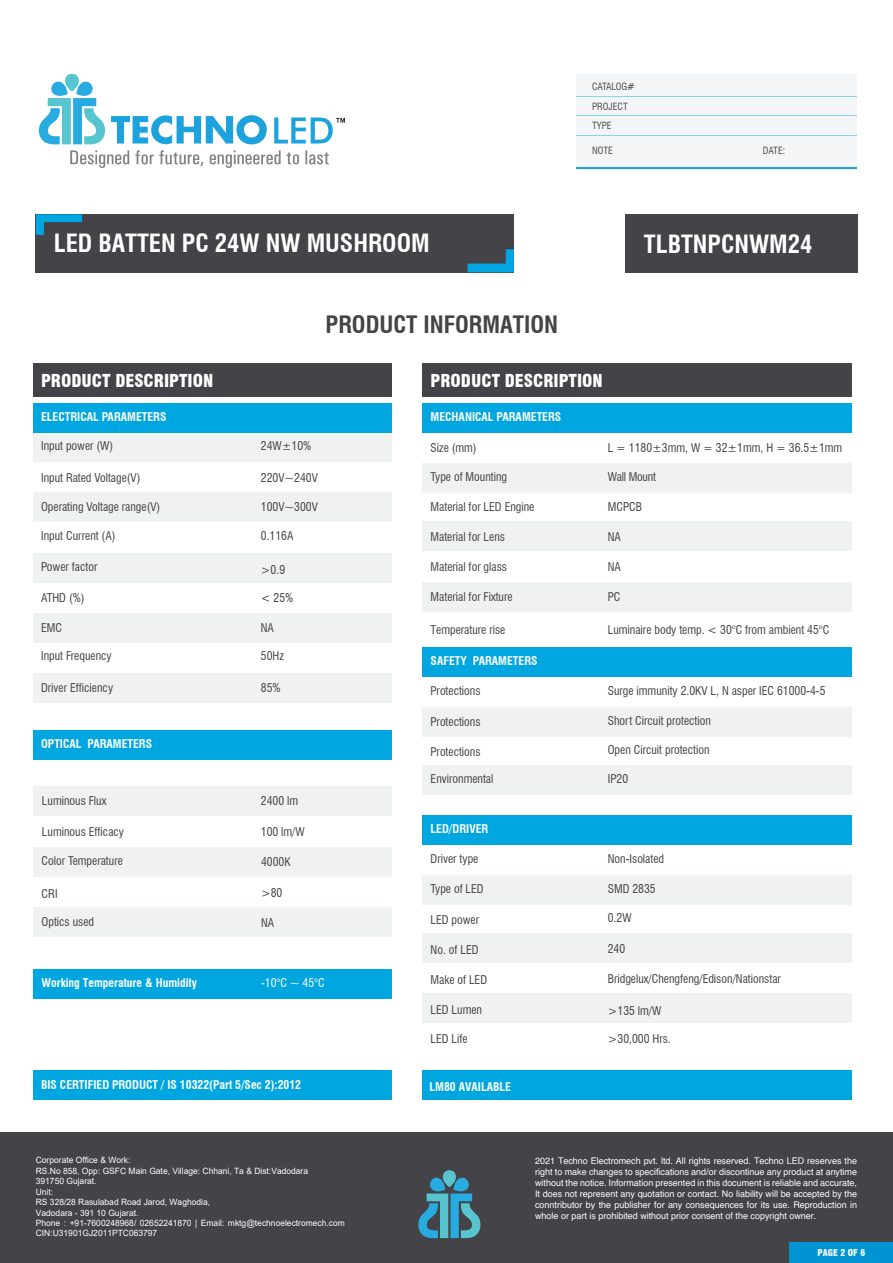
<style>
.page{position:relative;width:893px;height:1263px;background:#fff}
.page>*{position:absolute;margin:0;border:0;box-sizing:border-box;transform-origin:0 0}
.t1{font:700 condensed 24.6px "Swiss 721 BT";color:#fff}
.t2{font:700 condensed 23.4px "Swiss 721 BT";color:#434444}
.t3{font:900 condensed 17.4px "Swiss 721 BT";color:#fff}
.t4{font:condensed 11.7px "Swiss 721 BT";color:#434444}
.t5{font:700 condensed 11.7px "Swiss 721 BT";color:#fff}
.t6{font:condensed 11.7px "Swiss 721 BT";color:#fff}
.t7{font:condensed 9.75px/19.5px "Swiss 721 BT";color:#4e4e4e}
.t8{font:9.15px/11.1px "Helvetica";color:#fff;text-align:justify}
.t9{font:900 condensed 9.15px "Swiss 721 BT";color:#fff}
.t10{font:8.7px/10.5px "Arial";color:#fff}
</style>
<div class="page">
<div style="left:0;top:1132px;width:893px;height:131px;background:#434348"></div>
<svg style="left:418px;top:1170px;width:63px;height:68px"></svg>
<svg style="left:38px;top:73px;width:229px;height:71px"></svg>
<svg style="left:274px;top:117px;width:71px;height:26px"></svg>
<svg style="left:70px;top:150px;width:259px;height:18px"></svg>
<div style="left:576px;top:74px;width:281px;height:95px;background:#f4f5f6"></div>
<hr style="left:576px;top:168px;width:281px;height:1px;background:#1ca2dc">
<hr style="left:576px;top:135px;width:281px;height:1px;background:#80d4f4">
<hr style="left:576px;top:115px;width:281px;height:1px;background:#80d4f4">
<hr style="left:576px;top:96px;width:281px;height:1px;background:#80d4f4">
<div style="left:625px;top:214px;width:232px;height:58px;background:#434348"></div>
<div style="left:33px;top:730px;width:358px;height:29px;background:#00a6e0"></div>
<div style="left:422px;top:363px;width:430px;height:33px;background:#434348"></div>
<div style="left:33px;top:553px;width:358px;height:29px;background:#f0f1f1"></div>
<div style="left:33px;top:363px;width:358px;height:33px;background:#434348"></div>
<div style="left:33px;top:493px;width:358px;height:29px;background:#f0f1f1"></div>
<div style="left:33px;top:432px;width:358px;height:30px;background:#f0f1f1"></div>
<div style="left:33px;top:403px;width:358px;height:29px;background:#00a6e0"></div>
<div style="left:33px;top:613px;width:358px;height:29px;background:#f0f1f1"></div>
<div style="left:33px;top:673px;width:358px;height:30px;background:#f0f1f1"></div>
<div style="left:422px;top:463px;width:430px;height:30px;background:#f0f1f1"></div>
<div style="left:422px;top:403px;width:430px;height:29px;background:#00a6e0"></div>
<div style="left:422px;top:522px;width:430px;height:29px;background:#f0f1f1"></div>
<div style="left:422px;top:582px;width:430px;height:29px;background:#f0f1f1"></div>
<div style="left:422px;top:707px;width:430px;height:29px;background:#f0f1f1"></div>
<div style="left:422px;top:647px;width:430px;height:29px;background:#00a6e0"></div>
<div style="left:422px;top:766px;width:430px;height:29px;background:#f0f1f1"></div>
<div style="left:422px;top:934px;width:430px;height:29px;background:#f0f1f1"></div>
<div style="left:422px;top:875px;width:430px;height:29px;background:#f0f1f1"></div>
<div style="left:422px;top:815px;width:430px;height:29px;background:#00a6e0"></div>
<div style="left:422px;top:994px;width:430px;height:29px;background:#f0f1f1"></div>
<div style="left:33px;top:786px;width:358px;height:30px;background:#f0f1f1"></div>
<div style="left:33px;top:847px;width:358px;height:30px;background:#f0f1f1"></div>
<div style="left:33px;top:908px;width:358px;height:29px;background:#f0f1f1"></div>
<div style="left:33px;top:970px;width:358px;height:29px;background:#00a6e0"></div>
<div style="left:33px;top:1070px;width:358px;height:30px;background:#00a6e0"></div>
<div style="left:422px;top:1070px;width:430px;height:30px;background:#00a6e0"></div>
<div style="left:790px;top:1243px;width:103px;height:20px;background:#0194d3"></div>
<div style="left:36px;top:214px;width:478px;height:58px;background:#434348"></div>
<svg style="left:36px;top:214px;width:46px;height:21px"></svg>
<svg style="left:467px;top:249px;width:47px;height:23px"></svg>
<h1 class="t1" style="left:54px;top:228px;width:377px">LED BATTEN PC 24W NW MUSHROOM</h1>
<h2 class="t2" style="left:326px;top:311px;width:234px">PRODUCT INFORMATION</h2>
<p class="t7" style="left:592px;top:77px;width:44px">CATALOG#<br>PROJECT<br>TYPE</p>
<p class="t7" style="left:592px;top:140px;width:22px">NOTE</p>
<p class="t7" style="left:763px;top:140px;width:24px">DATE:</p>
<h1 class="t1" style="left:644px;top:230px;width:170px">TLBTNPCNWM24</h1>
<h3 class="t3" style="left:41px;top:371px;width:174px">PRODUCT DESCRIPTION</h3>
<h3 class="t3" style="left:431px;top:371px;width:174px">PRODUCT DESCRIPTION</h3>
<p class="t5" style="left:41px;top:410px;width:127px">ELECTRICAL PARAMETERS</p>
<p class="t5" style="left:431px;top:410px;width:132px">MECHANICAL PARAMETERS</p>
<p class="t4" style="left:41px;top:439px;width:74px">Input power (W)</p>
<p class="t4" style="left:261px;top:439px;width:52px">24W±10%</p>
<p class="t4" style="left:41px;top:470px;width:101px">Input Rated Voltage(V)</p>
<p class="t4" style="left:41px;top:500px;width:121px">Operating Voltage range(V)</p>
<p class="t4" style="left:261px;top:470px;width:58px">220V~240V</p>
<p class="t4" style="left:261px;top:500px;width:58px">100V~300V</p>
<p class="t4" style="left:41px;top:528px;width:76px">Input Current (A)</p>
<p class="t4" style="left:41px;top:559px;width:58px">Power factor</p>
<p class="t4" style="left:261px;top:528px;width:34px">0.116A</p>
<p class="t4" style="left:261px;top:562px;width:26px">&gt;0.9</p>
<p class="t4" style="left:41px;top:591px;width:45px">ATHD (%)</p>
<p class="t4" style="left:41px;top:621px;width:22px">EMC</p>
<p class="t4" style="left:261px;top:591px;width:34px">&lt; 25%</p>
<p class="t4" style="left:261px;top:621px;width:15px">NA</p>
<p class="t4" style="left:41px;top:649px;width:72px">Input Frequency</p>
<p class="t4" style="left:261px;top:649px;width:25px">50Hz</p>
<p class="t4" style="left:41px;top:681px;width:74px">Driver Efficiency</p>
<p class="t4" style="left:261px;top:681px;width:21px">85%</p>
<p class="t5" style="left:41px;top:737px;width:113px">OPTICAL PARAMETERS</p>
<p class="t4" style="left:42px;top:794px;width:66px">Luminous Flux</p>
<p class="t4" style="left:261px;top:794px;width:39px">2400 lm</p>
<p class="t4" style="left:42px;top:824px;width:84px">Luminous Efficacy</p>
<p class="t4" style="left:42px;top:854px;width:83px">Color Temperature</p>
<p class="t4" style="left:42px;top:887px;width:18px">CRI</p>
<p class="t4" style="left:261px;top:824px;width:45px">100 lm/W</p>
<p class="t4" style="left:261px;top:855px;width:31px">4000K</p>
<p class="t4" style="left:261px;top:885px;width:23px">&gt;80</p>
<p class="t4" style="left:42px;top:914px;width:54px">Optics used</p>
<p class="t4" style="left:261px;top:915px;width:15px">NA</p>
<p class="t5" style="left:42px;top:976px;width:157px">Working Temperature &amp; Humidity</p>
<p class="t6" style="left:261px;top:976px;width:65px">-10°C ~ 45°C</p>
<p class="t4" style="left:431px;top:440px;width:48px">Size (mm)</p>
<p class="t4" style="left:608px;top:440px;width:236px">L = 1180±3mm, W = 32±1mm, H = 36.5±1mm</p>
<p class="t4" style="left:608px;top:470px;width:50px">Wall Mount</p>
<p class="t4" style="left:431px;top:499px;width:105px">Material for LED Engine</p>
<p class="t4" style="left:608px;top:500px;width:36px">MCPCB</p>
<p class="t4" style="left:608px;top:530px;width:15px">NA</p>
<p class="t4" style="left:608px;top:560px;width:15px">NA</p>
<p class="t4" style="left:431px;top:470px;width:78px">Type of Mounting</p>
<p class="t4" style="left:430px;top:530px;width:76px">Material for Lens</p>
<p class="t4" style="left:431px;top:560px;width:78px">Material for glass</p>
<p class="t4" style="left:431px;top:590px;width:84px">Material for Fixture</p>
<p class="t4" style="left:608px;top:590px;width:14px">PC</p>
<p class="t4" style="left:431px;top:622px;width:76px">Temperature rise</p>
<p class="t4" style="left:608px;top:623px;width:223px">Luminaire body temp. &lt; 30°C from ambient 45°C</p>
<p class="t5" style="left:431px;top:654px;width:108px">SAFETY PARAMETERS</p>
<p class="t4" style="left:431px;top:684px;width:52px">Protections</p>
<p class="t4" style="left:431px;top:714px;width:52px">Protections</p>
<p class="t4" style="left:431px;top:744px;width:52px">Protections</p>
<p class="t4" style="left:608px;top:684px;width:219px">Surge immunity 2.0KV L, N asper IEC 61000-4-5</p>
<p class="t4" style="left:608px;top:714px;width:105px">Short Circuit protection</p>
<p class="t4" style="left:608px;top:743px;width:103px">Open Circuit protection</p>
<p class="t4" style="left:431px;top:772px;width:64px">Environmental</p>
<p class="t4" style="left:608px;top:772px;width:22px">IP20</p>
<p class="t5" style="left:431px;top:822px;width:59px">LED/DRIVER</p>
<p class="t4" style="left:431px;top:852px;width:49px">Driver type</p>
<p class="t4" style="left:431px;top:882px;width:55px">Type of LED</p>
<p class="t4" style="left:431px;top:912px;width:50px">LED power</p>
<p class="t4" style="left:608px;top:852px;width:58px">Non-Isolated</p>
<p class="t4" style="left:608px;top:882px;width:49px">SMD 2835</p>
<p class="t4" style="left:608px;top:911px;width:25px">0.2W</p>
<p class="t4" style="left:431px;top:942px;width:49px">No. of LED</p>
<p class="t4" style="left:608px;top:941px;width:19px">240</p>
<p class="t4" style="left:431px;top:972px;width:58px">Make of LED</p>
<p class="t4" style="left:431px;top:1003px;width:53px">LED Lumen</p>
<p class="t4" style="left:608px;top:972px;width:175px">Bridgelux/Chengfeng/Edison/Nationstar</p>
<p class="t4" style="left:608px;top:1003px;width:55px">&gt;135 lm/W</p>
<p class="t4" style="left:431px;top:1032px;width:39px">LED Life</p>
<p class="t4" style="left:608px;top:1032px;width:65px">&gt;30,000 Hrs.</p>
<p class="t5" style="left:41px;top:1077px;width:262px">BIS CERTIFIED PRODUCT / IS 10322(Part 5/Sec 2):2012</p>
<p class="t5" style="left:429px;top:1079px;width:83px">LM80 AVAILABLE</p>
<p class="t10" style="left:36px;top:1155px;width:311px">Corporate Office &amp; Work:<br>RS.No 858, Opp: GSFC Main Gate, Village: Chhani, Ta &amp; Dist:Vadodara<br>391750 Gujarat.<br>Unit:<br>RS 328/28 Rasulabad Road Jarod, Waghodia,<br>Vadodara - 391 10 Gujarat.<br>Phone : +91-7600248968/ 02652241870 | Email: mktg@technoelectromech.com CIN:U31901GJ2011PTC063797</p>
<p class="t8" style="left:535px;top:1155px;width:323px">2021 Techno Electromech pvt. ltd. All rights reserved. Techno LED reserves the right to make changes to specifications and/or discontinue any product at anytime without the notice. Information presented in this document is reliable and accurate, It does not represent any quotation or contact. No liability will be accepted by the conntributor by the publisher for any consequences for its use. Reproduction in whole or part is prohibited without prior consent of the copyright owner.</p>
<p class="t9" style="left:817px;top:1247px;width:49px">PAGE 2 OF 6</p>
</div>
